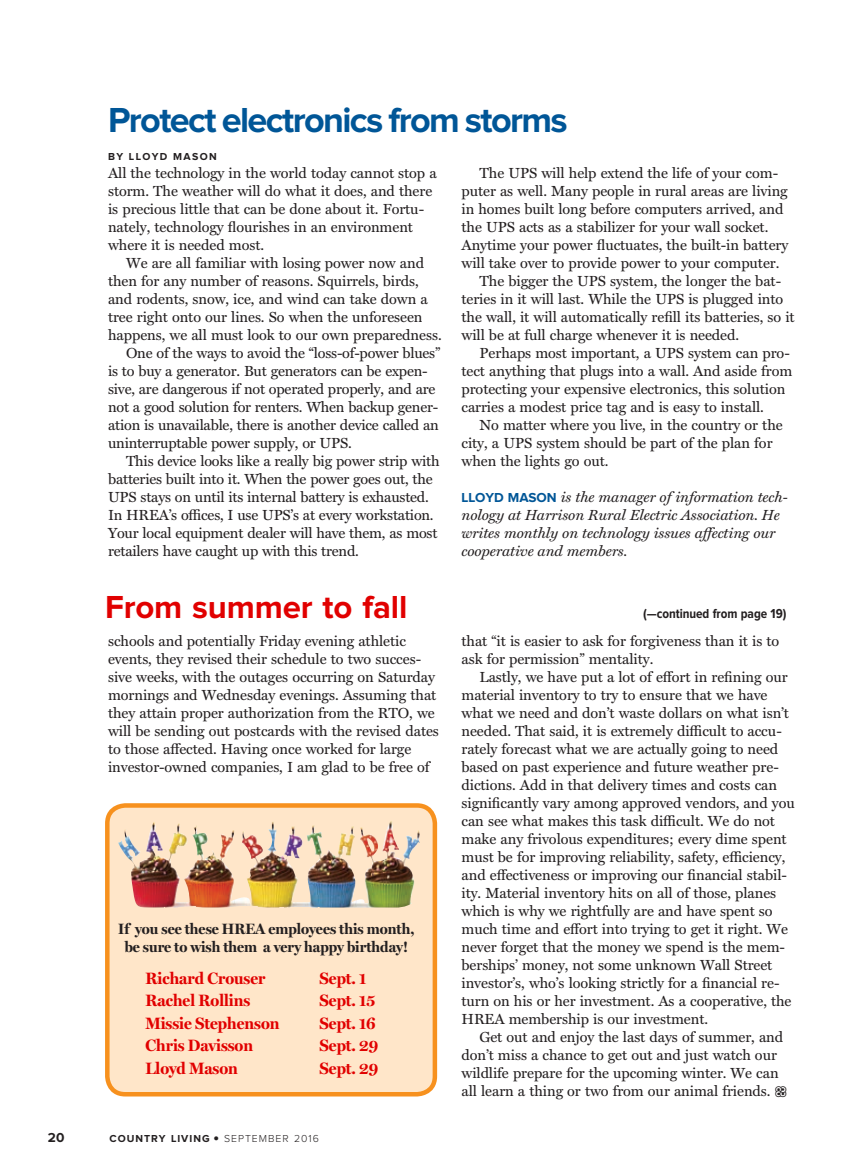
<style>
.page{position:relative;width:851px;height:1175px;background:#fff}
.page>*{position:absolute;margin:0;border:0;box-sizing:border-box;transform-origin:0 0}
.t1{font:700 36px "Proxima Nova";letter-spacing:-.045em;color:#005697}
.t2{font:700 33px "Proxima Nova";letter-spacing:-.005em;color:#e10000}
.t3{font:700 16.5px "Miller Display";color:#e10000}
.t4{font:700 15px/18px "Miller Display";color:#231f20;text-align:center}
.t5{font:14.7px/18px "Miller Text";letter-spacing:-.005em;color:#231f20}
.t6{font:italic 14.7px/18px "Miller Text";letter-spacing:-.005em;color:#231f20}
.t7{font:700 13.5px "Proxima Nova Cond";letter-spacing:-.005em;color:#231f20}
.t8{font:700 13.5px "Proxima Nova";color:#231f20}
.t9{font:700 10.5px "Proxima Nova";letter-spacing:.095em;color:#231f20}
.t10{font:700 10.5px "Proxima Nova";letter-spacing:.125em;color:#231f20}
.s1{font-family:"Proxima Nova";font-weight:700;font-style:normal;font-size:13.5px;color:#005697}
.s2{font-weight:300;font-size:19.5px}
.s3{font-weight:300}
</style>
<div class="page">
<div style="left:107px;top:805px;width:328px;height:289px;background:#ffe6c9;border-radius:18px"></div>
<div style="left:105px;top:803px;width:332px;height:293px;border:4px solid #f7911e;border-radius:18px"></div>
<img style="left:152px;top:821px;width:239px;height:82px">
<h1 class="t1" style="left:108px;top:103px;width:461px">Protect electronics from storms</h1>
<p class="t10" style="left:108px;top:151px;width:110px">BY LLOYD MASON</p>
<p class="t5" style="left:108px;top:164px;width:330px">All the technology in the world today cannot stop a storm. The weather will do what it does, and there is precious little that can be done about it. Fortu&shy;nately, technology flourishes in an environment where it is needed most.</p>
<p class="t5" style="left:126px;top:254px;width:299px">We are all familiar with losing power now and</p>
<p class="t5" style="left:108px;top:272px;width:312px">then for any number of reasons. Squirrels, birds,</p>
<p class="t5" style="left:108px;top:290px;width:321px">and rodents, snow, ice, and wind can take down a</p>
<p class="t5" style="left:108px;top:308px;width:316px">tree right onto our lines. So when the unforeseen</p>
<p class="t5" style="left:108px;top:326px;width:335px">happens, we all must look to our own preparedness.</p>
<p class="t5" style="left:126px;top:344px;width:316px">One of the ways to avoid the “loss-of-power blues”</p>
<p class="t5" style="left:108px;top:362px;width:321px">is to buy a generator. But generators can be expen-</p>
<p class="t5" style="left:108px;top:380px;width:329px">sive, are dangerous if not operated properly, and are</p>
<p class="t5" style="left:108px;top:398px;width:332px">not a good solution for renters. When backup gener-</p>
<p class="t5" style="left:108px;top:416px;width:332px">ation is unavailable, there is another device called an</p>
<p class="t5" style="left:108px;top:434px;width:245px">uninterruptable power supply, or UPS.</p>
<p class="t5" style="left:126px;top:452px;width:315px">This device looks like a really big power strip with</p>
<p class="t5" style="left:108px;top:470px;width:326px">batteries built into it. When the power goes out, the</p>
<p class="t5" style="left:108px;top:488px;width:322px">UPS stays on until its internal battery is exhausted.</p>
<p class="t5" style="left:108px;top:506px;width:327px">In HREA’s offices, I use UPS’s at every workstation.</p>
<p class="t5" style="left:108px;top:524px;width:331px">Your local equipment dealer will have them, as most</p>
<p class="t5" style="left:108px;top:542px;width:252px">retailers have caught up with this trend.</p>
<p class="t5" style="left:479px;top:164px;width:300px">The UPS will help extend the life of your com-</p>
<p class="t5" style="left:461px;top:182px;width:328px">puter as well. Many people in rural areas are living</p>
<p class="t5" style="left:461px;top:200px;width:323px">in homes built long before computers arrived, and</p>
<p class="t5" style="left:461px;top:218px;width:308px">the UPS acts as a stabilizer for your wall socket.</p>
<p class="t5" style="left:461px;top:236px;width:328px">Anytime your power fluctuates, the built-in battery</p>
<p class="t5" style="left:461px;top:254px;width:319px">will take over to provide power to your computer.</p>
<p class="t5" style="left:479px;top:272px;width:303px">The bigger the UPS system, the longer the bat-</p>
<p class="t5" style="left:461px;top:290px;width:323px">teries in it will last. While the UPS is plugged into</p>
<p class="t5" style="left:461px;top:308px;width:334px">the wall, it will automatically refill its batteries, so it</p>
<p class="t5" style="left:461px;top:326px;width:279px">will be at full charge whenever it is needed.</p>
<p class="t5" style="left:479px;top:344px;width:312px">Perhaps most important, a UPS system can pro-</p>
<p class="t5" style="left:461px;top:362px;width:332px">tect anything that plugs into a wall. And aside from</p>
<p class="t5" style="left:461px;top:380px;width:325px">protecting your expensive electronics, this solution</p>
<p class="t5" style="left:461px;top:398px;width:304px">carries a modest price tag and is easy to install.</p>
<p class="t5" style="left:479px;top:416px;width:305px">No matter where you live, in the country or the</p>
<p class="t5" style="left:461px;top:434px;width:312px">city, a UPS system should be part of the plan for</p>
<p class="t5" style="left:461px;top:452px;width:148px">when the lights go out.</p>
<p class="t6" style="left:461px;top:488px;width:328px"><span class="s1">LLOYD MASON</span> is the manager of information tech&shy;nology at Harrison Rural Electric Association. He writes monthly on technology issues affecting our cooperative and members.</p>
<h2 class="t2" style="left:105px;top:592px;width:304px">From summer to fall</h2>
<p class="t7" style="left:643px;top:606px;width:145px">(—continued from page 19)</p>
<p class="t5" style="left:108px;top:632px;width:332px">schools and potentially Friday evening athletic events, they revised their schedule to two succes&shy;sive weeks, with the outages occurring on Saturday mornings and Wednesday evenings. Assuming that they attain proper authorization from the RTO, we will be sending out postcards with the revised dates to those affected. Having once worked for large investor-owned companies, I am glad to be free of</p>
<p class="t5" style="left:461px;top:632px;width:319px">that “it is easier to ask for forgiveness than it is to ask for permission” mentality.</p>
<p class="t5" style="left:461px;top:668px;width:335px;text-indent:18px">Lastly, we have put a lot of effort in refining our material inventory to try to ensure that we have what we need and don’t waste dollars on what isn’t needed. That said, it is extremely difficult to accu&shy;rately forecast what we are actually going to need based on past experience and future weather pre&shy;dictions. Add in that delivery times and costs can significantly vary among approved vendors, and you can see what makes this task difficult. We do not make any frivolous expenditures; every dime spent must be for improving reliability, safety, efficiency, and effectiveness or improving our financial stabil&shy;ity. Material inventory hits on all of those, planes which is why we rightfully are and have spent so much time and effort into trying to get it right. We never forget that the money we spend is the mem&shy;berships’ money, not some unknown Wall Street investor’s, who’s looking strictly for a financial re&shy;turn on his or her investment. As a cooperative, the HREA membership is our investment.</p>
<p class="t5" style="left:461px;top:1028px;width:323px;text-indent:18px">Get out and enjoy the last days of summer, and don’t miss a chance to get out and just watch our wildlife prepare for the upcoming winter. We can all learn a thing or two from our animal friends.</p>
<p class="t4" style="left:118px;top:920px;width:297px">If you see these HREA employees this month, be sure to wish them a very happy birthday!</p>
<p class="t3" style="left:145px;top:968px;width:121px">Richard Crouser</p>
<p class="t3" style="left:319px;top:968px;width:48px">Sept. 1</p>
<p class="t3" style="left:145px;top:991px;width:106px">Rachel Rollins</p>
<p class="t3" style="left:319px;top:991px;width:57px">Sept. 15</p>
<p class="t3" style="left:145px;top:1013px;width:136px">Missie Stephenson</p>
<p class="t3" style="left:319px;top:1013px;width:58px">Sept. 16</p>
<p class="t3" style="left:145px;top:1036px;width:109px">Chris Davisson</p>
<p class="t3" style="left:319px;top:1036px;width:60px">Sept. 29</p>
<p class="t3" style="left:145px;top:1058px;width:94px">Lloyd Mason</p>
<p class="t3" style="left:319px;top:1058px;width:60px">Sept. 29</p>
<p class="t8" style="left:48px;top:1131px;width:18px">20</p>
<p class="t9" style="left:109px;top:1134px;width:211px">COUNTRY LIVING <span class="s2">•</span> <span class="s3">SEPTEMBER 2016</span></p>
</div>
